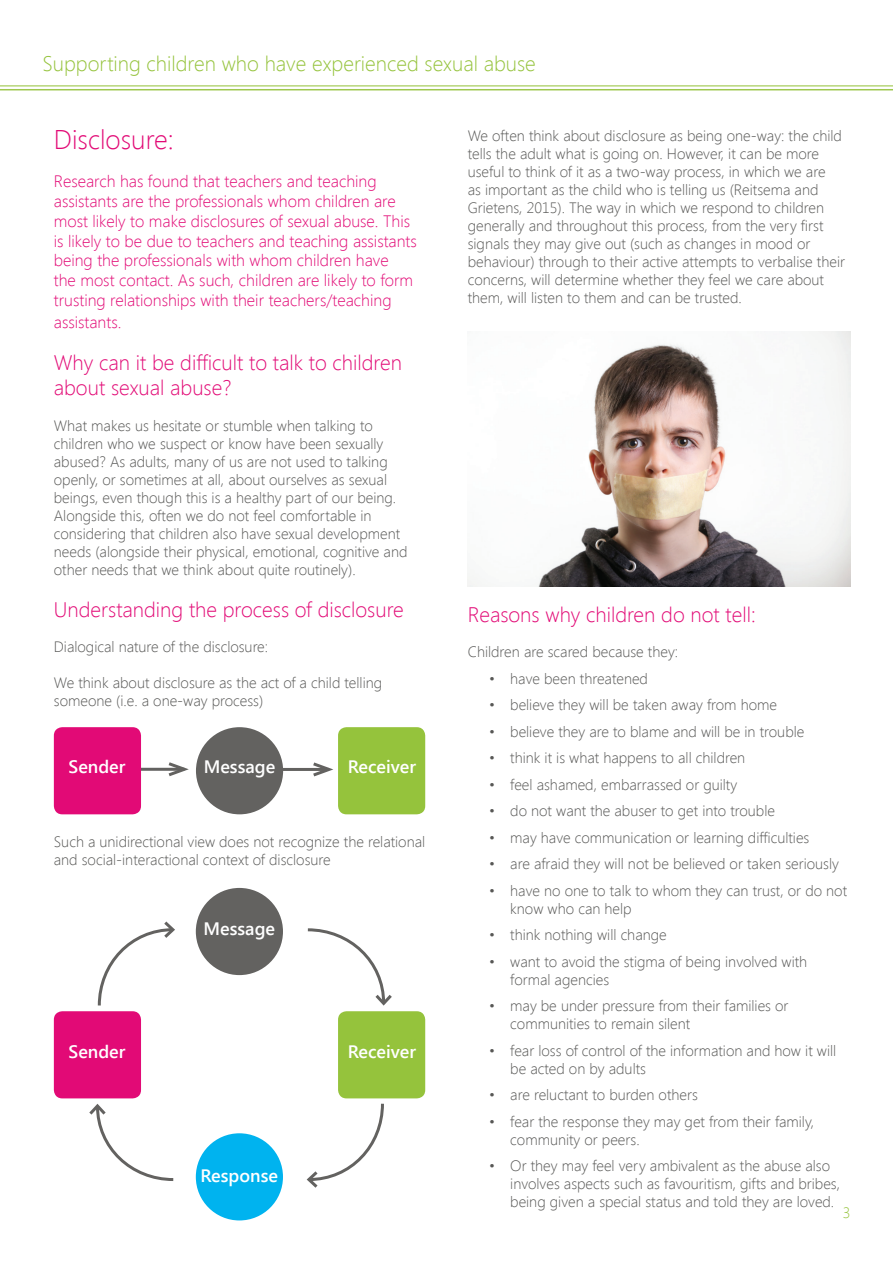
<style>
.page{position:relative;width:893px;height:1263px;background:#fff}
.page>*{position:absolute;margin:0;border:0;box-sizing:border-box;transform-origin:0 0}
.t1{font:300 27px "Segoe UI";color:#e20a76}
.t2{font:300 21px/25.2px "Segoe UI";color:#e20a76}
.t3{font:300 21px "Segoe UI";color:#95c33c}
.t4{font:600 18px "Segoe UI";color:#fff}
.t5{font:300 16.5px/19.8px "Segoe UI";color:#e20a76}
.t6{font:300 15px/18px "Segoe UI";color:#575755}
.t7{font:300 15px "Segoe UI";color:#95c33c}
</style>
<div class="page">
<hr style="left:0;top:85px;width:893px;height:1px;background:#9ec74c">
<hr style="left:0;top:89px;width:893px;height:1px;background:#9ec74c">
<hr style="left:136px;top:768px;width:48px;height:3px;background:#636260">
<svg style="left:165px;top:762px;width:24px;height:15px"></svg>
<hr style="left:281px;top:768px;width:48px;height:3px;background:#636260">
<svg style="left:313px;top:762px;width:20px;height:15px"></svg>
<div style="left:54px;top:727px;width:87px;height:87px;background:#e20a76;border-radius:9px"></div>
<div style="left:196px;top:727px;width:87px;height:87px;background:#636260;border-radius:50%"></div>
<div style="left:338px;top:727px;width:87px;height:87px;background:#95c33c;border-radius:9px"></div>
<div style="left:54px;top:1011px;width:87px;height:87px;background:#e20a76;border-radius:9px"></div>
<div style="left:338px;top:1011px;width:87px;height:87px;background:#95c33c;border-radius:9px"></div>
<div style="left:196px;top:888px;width:87px;height:87px;background:#636260;border-radius:50%"></div>
<div style="left:196px;top:1133px;width:87px;height:87px;background:#00b3ef;border-radius:50%"></div>
<svg style="left:97px;top:921px;width:78px;height:85px"></svg>
<svg style="left:307px;top:928px;width:85px;height:78px"></svg>
<svg style="left:306px;top:1103px;width:78px;height:85px"></svg>
<svg style="left:89px;top:1104px;width:85px;height:77px"></svg>
<img style="left:468px;top:332px;width:382px;height:255px">
<h2 class="t3" style="left:43px;top:49px;width:495px">Supporting children who have experienced sexual abuse</h2>
<h1 class="t1" style="left:54px;top:121px;width:121px">Disclosure:</h1>
<p class="t5" style="left:54px;top:171px;width:365px">Research has found that teachers and teaching assistants are the professionals whom children are most likely to make disclosures of sexual abuse. This is likely to be due to teachers and teaching assistants being the professionals with whom children have<br>the most contact. As such, children are likely to form trusting relationships with their teachers/teaching</p>
<p class="t5" style="left:54px;top:311px;width:69px">assistants.</p>
<h2 class="t2" style="left:54px;top:349px;width:350px">Why can it be difficult to talk to children about sexual abuse?</h2>
<p class="t6" style="left:54px;top:416px;width:355px">What makes us hesitate or stumble when talking to children who we suspect or know have been sexually abused? As adults, many of us are not used to talking openly, or sometimes at all, about ourselves as sexual beings, even though this is a healthy part of our being.<br>Alongside this, often we do not feel comfortable in considering that children also have sexual development needs (alongside their physical, emotional, cognitive and other needs that we think about quite routinely).</p>
<h2 class="t2" style="left:54px;top:596px;width:351px">Understanding the process of disclosure</h2>
<p class="t6" style="left:54px;top:637px;width:216px">Dialogical nature of the disclosure:</p>
<p class="t6" style="left:54px;top:673px;width:330px">We think about disclosure as the act of a child telling someone (i.e. a one-way process)</p>
<p class="t4" style="left:69px;top:754px;width:58px">Sender</p>
<p class="t4" style="left:204px;top:754px;width:73px">Message</p>
<p class="t4" style="left:348px;top:754px;width:70px">Receiver</p>
<p class="t6" style="left:54px;top:832px;width:373px">Such a unidirectional view does not recognize the relational and social-interactional context of disclosure</p>
<p class="t4" style="left:204px;top:916px;width:73px">Message</p>
<p class="t4" style="left:69px;top:1038px;width:58px">Sender</p>
<p class="t4" style="left:348px;top:1038px;width:70px">Receiver</p>
<p class="t4" style="left:201px;top:1163px;width:79px">Response</p>
<p class="t6" style="left:468px;top:126px;width:379px">We often think about disclosure as being one-way: the child tells the adult what is going on. However, it can be more useful to think of it as a two-way process, in which we are<br>as important as the child who is telling us (Reitsema and Grietens, 2015). The way in which we respond to children generally and throughout this process, from the very first signals they may give out (such as changes in mood or behaviour) through to their active attempts to verbalise their concerns, will determine whether they feel we care about them, will listen to them and can be trusted.</p>
<h2 class="t2" style="left:468px;top:601px;width:289px">Reasons why children do not tell:</h2>
<p class="t6" style="left:468px;top:642px;width:212px">Children are scared because they:</p>
<p class="t6" style="left:489px;top:669px;width:160px">• have been threatened</p>
<p class="t6" style="left:489px;top:695px;width:290px">• believe they will be taken away from home</p>
<p class="t6" style="left:489px;top:722px;width:317px">• believe they are to blame and will be in trouble</p>
<p class="t6" style="left:489px;top:748px;width:258px">• think it is what happens to all children</p>
<p class="t6" style="left:489px;top:775px;width:250px">• feel ashamed, embarrassed or guilty</p>
<p class="t6" style="left:489px;top:801px;width:287px">• do not want the abuser to get into trouble</p>
<p class="t6" style="left:489px;top:828px;width:322px">• may have communication or learning difficulties</p>
<p class="t6" style="left:489px;top:854px;width:351px">• are afraid they will not be believed or taken seriously</p>
<p class="t6" style="left:510px;top:881px;width:338px;text-indent:-21px">• have no one to talk to whom they can trust, or do not know who can help</p>
<p class="t6" style="left:489px;top:925px;width:179px">• think nothing will change</p>
<p class="t6" style="left:510px;top:952px;width:298px;text-indent:-21px">• want to avoid the stigma of being involved with formal agencies</p>
<p class="t6" style="left:510px;top:996px;width:280px;text-indent:-21px">• may be under pressure from their families or communities to remain silent</p>
<p class="t6" style="left:510px;top:1041px;width:327px;text-indent:-21px">• fear loss of control of the information and how it will be acted on by adults</p>
<p class="t6" style="left:489px;top:1085px;width:210px">• are reluctant to burden others</p>
<p class="t6" style="left:510px;top:1112px;width:305px;text-indent:-21px">• fear the response they may get from their family, community or peers.</p>
<p class="t6" style="left:510px;top:1156px;width:331px;text-indent:-21px">• Or they may feel very ambivalent as the abuse also involves aspects such as favouritism, gifts and bribes, being given a special status and told they are loved.</p>
<p class="t7" style="left:843px;top:1202px;width:9px">3</p>
</div>
